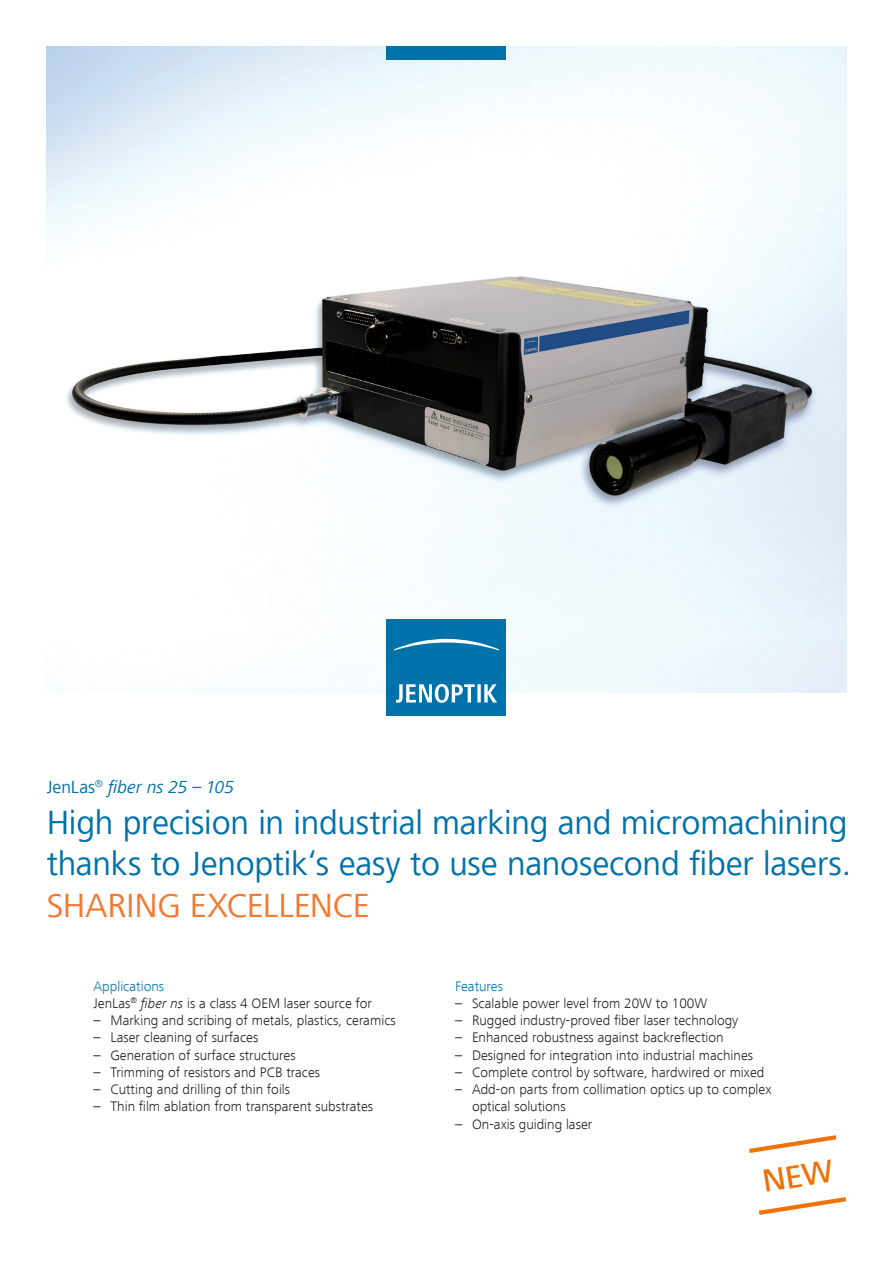
<style>
.page{position:relative;width:893px;height:1263px;background:#fff}
.page>*{position:absolute;margin:0;border:0;box-sizing:border-box;transform-origin:0 0}
.Headline_24_29_pt{font:34.5px/41.4px "Frutiger Next LT";letter-spacing:-.01em;color:#0072aa}
.Headline_24_29_pt-2{font:34.5px "Frutiger Next LT";letter-spacing:-.01em;color:#f37932}
.Headline_12_14_5_pt{font:italic 18px "Frutiger Next LT";letter-spacing:-.01em;color:#0072aa}
.Body_Text__Data_Shee{font:300 14.25px/17.2px "Frutiger Next LT";color:#231f20}
.Body_Text__Data_Shee-2{font:300 14.25px "Frutiger Next LT";color:#0072aa}
.s1{font-style:normal}
.s2{font-style:italic}
</style>
<div class="page">
<img style="left:47px;top:47px;width:799px;height:646px">
<div style="left:387px;top:47px;width:119px;height:13px;background:#0072aa"></div>
<div style="left:387px;top:619px;width:119px;height:96px;background:#0072aa"></div>
<svg style="left:394px;top:639px;width:105px;height:64px"></svg>
<svg style="left:749px;top:1135px;width:98px;height:80px"></svg>
<p class="Headline_12_14_5_pt" style="left:47px;top:777px;width:189px"><span class="s1">JenLas</span><sup>®</sup> fiber ns 25 – 105</p>
<p class="Headline_24_29_pt" style="left:47px;top:802px;width:806px">High precision in industrial marking and micromachining thanks to Jenoptik‘s easy to use nanosecond fiber lasers.</p>
<p class="Headline_24_29_pt-2" style="left:47px;top:886px;width:324px">SHARING EXCELLENCE</p>
<p class="Body_Text__Data_Shee-2" style="left:94px;top:978px;width:72px">Applications</p>
<p class="Body_Text__Data_Shee" style="left:94px;top:994px;width:280px">JenLas<sup>®</sup> <span class="s2">fiber ns</span> is a class 4 OEM laser source for</p>
<p class="Body_Text__Data_Shee" style="left:94px;top:1012px;width:304px">– Marking and scribing of metals, plastics, ceramics</p>
<p class="Body_Text__Data_Shee" style="left:94px;top:1029px;width:166px">– Laser cleaning of surfaces</p>
<p class="Body_Text__Data_Shee" style="left:94px;top:1046px;width:204px">– Generation of surface structures</p>
<p class="Body_Text__Data_Shee" style="left:94px;top:1063px;width:228px">– Trimming of resistors and PCB traces</p>
<p class="Body_Text__Data_Shee" style="left:94px;top:1081px;width:198px">– Cutting and drilling of thin foils</p>
<p class="Body_Text__Data_Shee" style="left:94px;top:1098px;width:281px">– Thin film ablation from transparent substrates</p>
<p class="Body_Text__Data_Shee-2" style="left:455px;top:978px;width:49px">Features</p>
<p class="Body_Text__Data_Shee" style="left:455px;top:994px;width:254px">– Scalable power level from 20W to 100W</p>
<p class="Body_Text__Data_Shee" style="left:455px;top:1012px;width:285px">– Rugged industry-proved fiber laser technology</p>
<p class="Body_Text__Data_Shee" style="left:455px;top:1029px;width:270px">– Enhanced robustness against backreflection</p>
<p class="Body_Text__Data_Shee" style="left:455px;top:1046px;width:300px">– Designed for integration into industrial machines</p>
<p class="Body_Text__Data_Shee" style="left:455px;top:1063px;width:311px">– Complete control by software, hardwired or mixed</p>
<p class="Body_Text__Data_Shee" style="left:472px;top:1081px;width:301px;text-indent:-17px">– Add-on parts from collimation optics up to complex optical solutions</p>
<p class="Body_Text__Data_Shee" style="left:455px;top:1115px;width:139px">– On-axis guiding laser</p>
</div>
